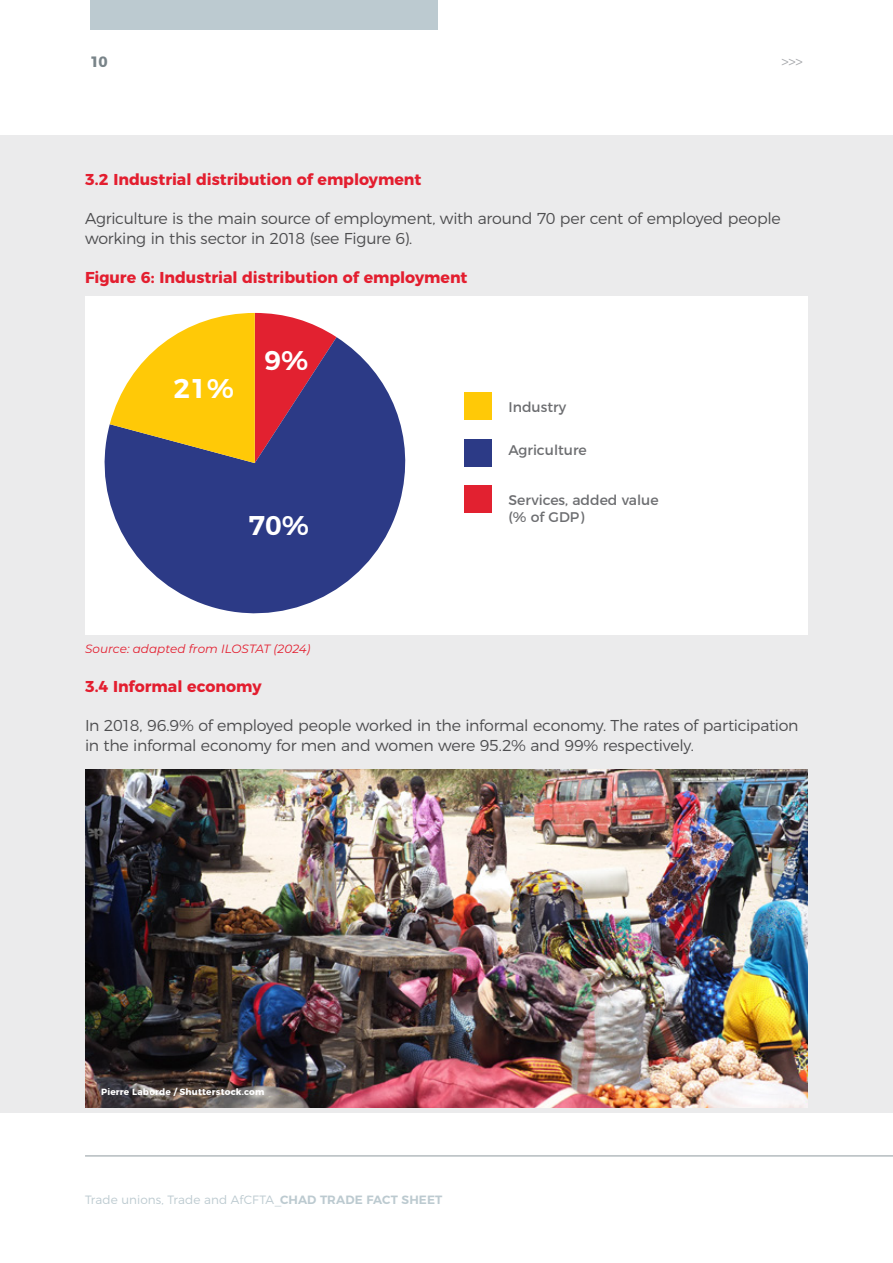
<style>
.page{position:relative;width:893px;height:1263px;background:#fff}
.page>*{position:absolute;margin:0;border:0;box-sizing:border-box;transform-origin:0 0}
.t1{font:600 27px "Montserrat";color:#fff}
.t2{font:300 15.75px/19.5px "Montserrat";letter-spacing:-.015em;color:#4d4d4f}
.t3{font:700 15.75px "Montserrat";letter-spacing:-.005em;color:#e31e2f}
.t4{font:300 15px "Montserrat";color:#a7a9ac}
.t5{font:700 15px "Montserrat";color:#798489}
.t6{font:14.1px/16.8px "Montserrat";color:#6d6e71}
.t7{font:300 12px "Montserrat";letter-spacing:.005em;color:#bccad0}
.t8{font:italic 12px "Montserrat";letter-spacing:.005em;color:#e31e2f}
.t9{font:700 9px "Montserrat";letter-spacing:.015em;color:#fff}
.s1{font-weight:600}
</style>
<div class="page">
<div style="left:90px;top:0;width:347px;height:30px;background:#bccad0"></div>
<div style="left:0;top:135px;width:893px;height:978px;background:#ebebec"></div>
<hr style="left:85px;top:1155px;width:808px;height:1px;background:#8f9a9f">
<div style="left:85px;top:296px;width:723px;height:338px;background:#fff"></div>
<svg style="left:104px;top:337px;width:302px;height:277px;fill:#2c3a86"></svg>
<svg style="left:110px;top:313px;width:227px;height:150px;background:#c88f4f"></svg>
<div style="left:464px;top:486px;width:27px;height:27px;background:#e22130"></div>
<div style="left:464px;top:439px;width:27px;height:27px;background:#2c3a86"></div>
<div style="left:464px;top:393px;width:27px;height:27px;background:#ffc907"></div>
<img style="left:86px;top:770px;width:722px;height:337px">
<p class="t5" style="left:90px;top:49px;width:19px">10</p>
<p class="t4" style="left:782px;top:50px;width:23px">&gt;&gt;&gt;</p>
<p class="t3" style="left:85px;top:167px;width:338px">3.2 Industrial distribution of employment</p>
<p class="t2" style="left:85px;top:208px;width:697px">Agriculture is the main source of employment, with around 70 per cent of employed people working in this sector in 2018 (see Figure 6).</p>
<p class="t3" style="left:85px;top:264px;width:384px">Figure 6: Industrial distribution of employment</p>
<h1 class="t1" style="left:173px;top:367px;width:62px">21%</h1>
<h1 class="t1" style="left:264px;top:339px;width:45px">9%</h1>
<h1 class="t1" style="left:249px;top:503px;width:62px">70%</h1>
<p class="t6" style="left:508px;top:397px;width:59px">Industry</p>
<p class="t6" style="left:508px;top:440px;width:80px">Agriculture</p>
<p class="t6" style="left:508px;top:490px;width:152px">Services, added value (% of GDP)</p>
<p class="t8" style="left:85px;top:641px;width:227px">Source: adapted from ILOSTAT (2024)</p>
<p class="t3" style="left:85px;top:674px;width:178px">3.4 Informal economy</p>
<p class="t2" style="left:85px;top:715px;width:715px">In 2018, 96.9% of employed people worked in the informal economy. The rates of participation in the informal economy for men and women were 95.2% and 99% respectively.</p>
<p class="t9" style="left:101px;top:1084px;width:165px">Pierre Laborde / Shutterstock.com</p>
<p class="t7" style="left:85px;top:1190px;width:359px">Trade unions, Trade and AfCFTA_<span class="s1">CHAD TRADE FACT SHEET</span></p>
</div>
